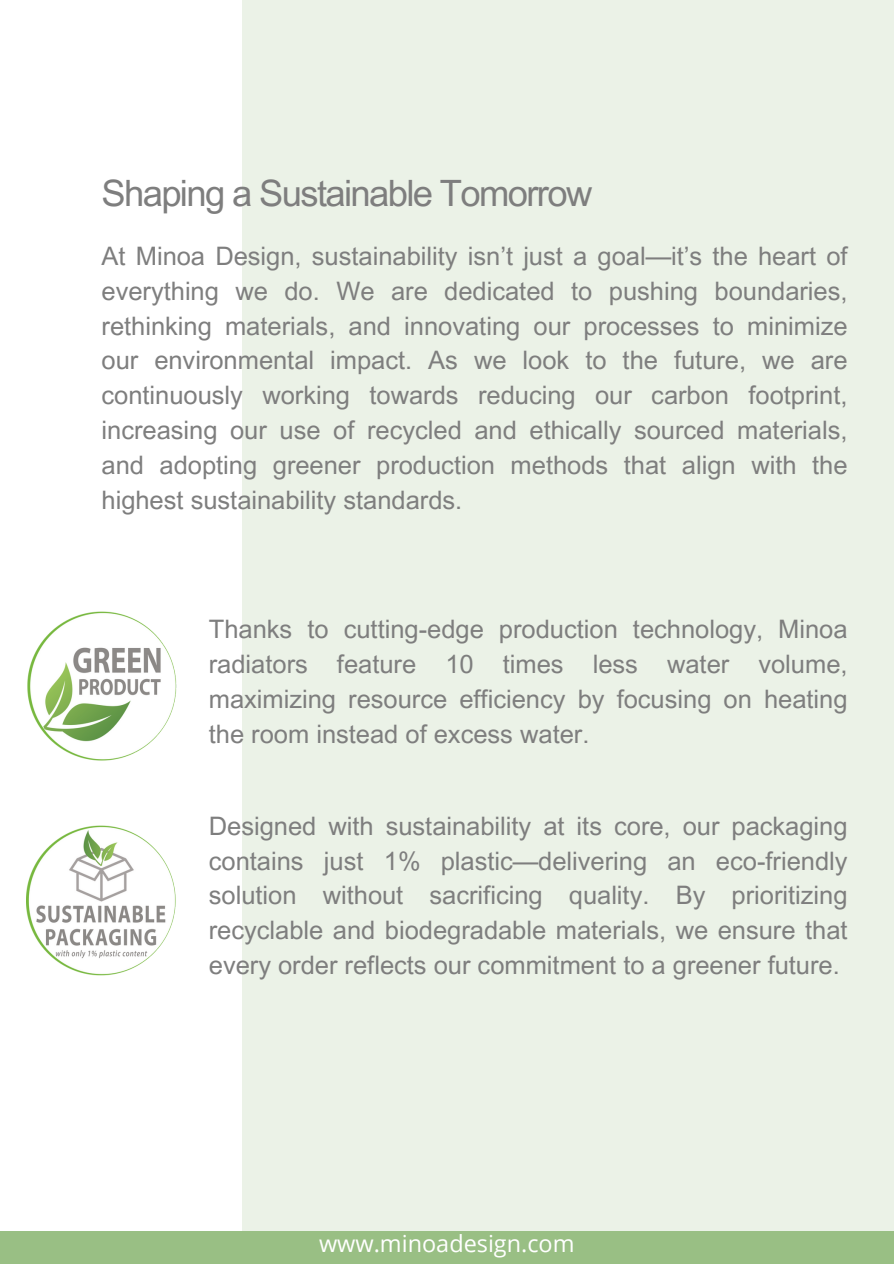
<style>
.page{position:relative;width:894px;height:1264px;background:#fff}
.page>*{position:absolute;margin:0;border:0;box-sizing:border-box;transform-origin:0 0}
.t1{font:36.3px "Arial MT Pro";letter-spacing:-.045em;color:#7e7e7e}
.t2{font:25.5px/34.8px "Arial MT Pro";color:#7e7e7e;text-align:justify}
.t3{font:23.4px "Open Sans";color:#fff}
</style>
<div class="page">
<div style="left:242px;top:0;width:651px;height:1230px;background:#ebf2e7"></div>
<img style="left:27px;top:611px;width:149px;height:150px">
<img style="left:26px;top:825px;width:150px;height:150px">
<div style="left:0;top:1230px;width:893px;height:33px;background:#99bf84"></div>
<h1 class="t1" style="left:101px;top:179px;width:492px">Shaping a Sustainable Tomorrow</h1>
<p class="t2" style="left:101px;top:241px;width:747px">At Minoa Design, sustainability isn’t just a goal—it’s the heart of everything we do. We are dedicated to pushing boundaries, rethinking materials, and innovating our processes to minimize our environmental impact. As we look to the future, we are continuously working towards reducing our carbon footprint, increasing our use of recycled and ethically sourced materials, and adopting greener production methods that align with the highest sustainability standards.</p>
<p class="t2" style="left:209px;top:615px;width:640px">Thanks to cutting-edge production technology, Minoa radiators feature 10 times less water volume, maximizing resource efficiency by focusing on heating the room instead of excess water.</p>
<p class="t2" style="left:209px;top:811px;width:640px">Designed with sustainability at its core, our packaging contains just 1% plastic—delivering an eco-friendly solution without sacrificing quality. By prioritizing recyclable and biodegradable materials, we ensure that every order reflects our commitment to a greener future.</p>
<p class="t3" style="left:319px;top:1226px;width:257px">www.minoadesign.com</p>
</div>
